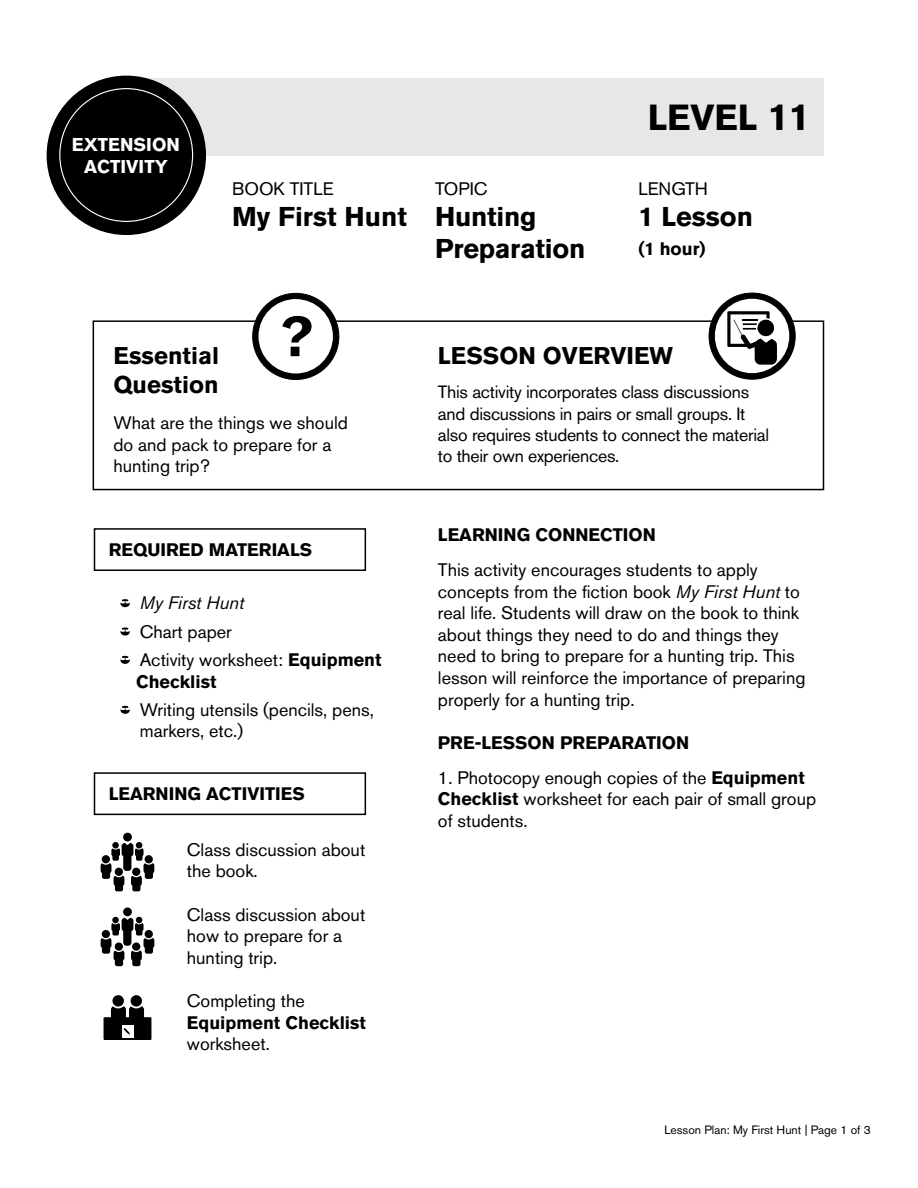
<style>
.page{position:relative;width:918px;height:1188px;background:#fff}
.page>*{position:absolute;margin:0;border:0;box-sizing:border-box;transform-origin:0 0}
.t1{font:700 61.5px "Akzidenz Grotesk BQ";color:#000}
.t2{font:700 36px "Akzidenz Grotesk BQ";color:#000}
.t3{font:700 27px/31.5px "Akzidenz Grotesk BQ";letter-spacing:-.01em;color:#000}
.t4{font:700 24px/28.8px "Akzidenz Grotesk BQ";color:#000}
.t5{font:700 18.45px/22px "Akzidenz Grotesk BQ";color:#fff;text-align:center}
.t6{font:18px/21.6px "Akzidenz Grotesk BQ";color:#000}
.t7{font:700 18px "Akzidenz Grotesk BQ";color:#000}
.t8{font:italic 18px "Akzidenz Grotesk BQ";color:#000}
.t9{font:17.7px/21.3px "Akzidenz Grotesk BQ";letter-spacing:-.015em;color:#000}
.t10{font:12px "Akzidenz Grotesk BQ";color:#000}
.s1{font-weight:700}
.s2{font-size:37.5px}
.s3{font-style:italic}
</style>
<div class="page">
<div style="left:93px;top:320px;width:731px;height:170px;border:2px solid #000"></div>
<div style="left:139px;top:78px;width:685px;height:78px;background:#e6e7e8"></div>
<div style="left:47px;top:76px;width:158px;height:158px;background:#000;border-radius:50%"></div>
<div style="left:94px;top:772px;width:272px;height:43px;border:2px solid #000"></div>
<svg style="left:253px;top:293px;width:86px;height:87px;background:#1d1d1d"></svg>
<div style="left:260px;top:300px;width:72px;height:72px;background:#fff;border-radius:50%"></div>
<div style="left:259px;top:299px;width:74px;height:74px;border:2px solid #fff;border-radius:50%"></div>
<svg style="left:709px;top:293px;width:86px;height:86px;background:#1c1c1c"></svg>
<div style="left:716px;top:300px;width:72px;height:72px;background:#fff;border-radius:50%"></div>
<div style="left:715px;top:299px;width:74px;height:74px;border:2px solid #fff;border-radius:50%"></div>
<div style="left:755px;top:343px;width:22px;height:22px;background:#000;border-radius:6px"></div>
<svg style="left:727px;top:311px;width:50px;height:41px"></svg>
<svg style="left:120px;top:599px;width:10px;height:8px"></svg>
<svg style="left:120px;top:627px;width:10px;height:8px"></svg>
<svg style="left:120px;top:656px;width:10px;height:8px"></svg>
<svg style="left:120px;top:706px;width:10px;height:8px"></svg>
<div style="left:94px;top:528px;width:272px;height:43px;border:2px solid #000"></div>
<div style="left:123px;top:833px;width:9px;height:8px;background:#000;border-radius:50%"></div>
<svg style="left:101px;top:842px;width:53px;height:49px"></svg>
<div style="left:123px;top:907px;width:9px;height:9px;background:#000;border-radius:50%"></div>
<svg style="left:101px;top:917px;width:53px;height:49px"></svg>
<svg style="left:111px;top:995px;width:33px;height:22px"></svg>
<div style="left:104px;top:1017px;width:47px;height:23px;background:#000"></div>
<div style="left:123px;top:1025px;width:11px;height:12px;background:#fff"></div>
<svg style="left:124px;top:1028px;width:6px;height:7px"></svg>
<p class="t5" style="left:72px;top:133px;width:110px">EXTENSION<br>ACTIVITY</p>
<p class="t6" style="left:232px;top:178px;width:103px">BOOK TITLE</p>
<h3 class="t3" style="left:232px;top:201px;width:176px">My First Hunt</h3>
<h1 class="t1" style="left:276px;top:301px;width:39px">?</h1>
<h3 class="t4" style="left:114px;top:341px;width:107px">Essential<br>Question</h3>
<p class="t6" style="left:114px;top:412px;width:236px">What are the things we should do and pack to prepare for a hunting trip?</p>
<p class="t7" style="left:109px;top:539px;width:205px">REQUIRED MATERIALS</p>
<p class="t8" style="left:140px;top:592px;width:106px">My First Hunt</p>
<p class="t6" style="left:140px;top:617px;width:243px;line-height:28.3px">Chart paper<br>Activity worksheet: <span class="s1">Equipment</span></p>
<p class="t7" style="left:136px;top:671px;width:82px">Checklist</p>
<p class="t6" style="left:140px;top:699px;width:236px">Writing utensils (pencils, pens, markers, etc.)</p>
<p class="t7" style="left:109px;top:783px;width:198px">LEARNING ACTIVITIES</p>
<p class="t6" style="left:187px;top:839px;width:180px">Class discussion about the book.</p>
<p class="t6" style="left:187px;top:904px;width:180px">Class discussion about how to prepare for a hunting trip.</p>
<p class="t6" style="left:187px;top:990px;width:120px">Completing the</p>
<p class="t7" style="left:187px;top:1012px;width:181px">Equipment Checklist</p>
<p class="t6" style="left:187px;top:1033px;width:84px">worksheet.</p>
<p class="t6" style="left:435px;top:178px;width:54px">TOPIC</p>
<h3 class="t3" style="left:435px;top:201px;width:152px">Hunting<br>Preparation</h3>
<h2 class="t2" style="left:648px;top:97px;width:164px">LEVEL <span class="s2">11</span></h2>
<p class="t6" style="left:638px;top:178px;width:71px">LENGTH</p>
<h3 class="t3" style="left:638px;top:201px;width:116px">1 Lesson</h3>
<p class="t7" style="left:638px;top:238px;width:69px">(1 hour)</p>
<h3 class="t4" style="left:438px;top:341px;width:237px">LESSON OVERVIEW</h3>
<p class="t9" style="left:438px;top:382px;width:333px">This activity incorporates class discussions and discussions in pairs or small groups. It also requires students to connect the material to their own experiences.</p>
<p class="t7" style="left:438px;top:524px;width:220px">LEARNING CONNECTION</p>
<p class="t6" style="left:438px;top:559px;width:369px">This activity encourages students to apply concepts from the fiction book <span class="s3">My First Hunt</span> to real life. Students will draw on the book to think about things they need to do and things they need to bring to prepare for a hunting trip. This lesson will reinforce the importance of preparing properly for a hunting trip.</p>
<p class="t7" style="left:438px;top:732px;width:253px">PRE-LESSON PREPARATION</p>
<p class="t6" style="left:438px;top:767px;width:380px">1. Photocopy enough copies of the <span class="s1">Equipment<br>Checklist</span> worksheet for each pair of small group of students.</p>
<p class="t10" style="left:664px;top:1123px;width:208px">Lesson Plan: My First Hunt | Page 1 of 3</p>
</div>
